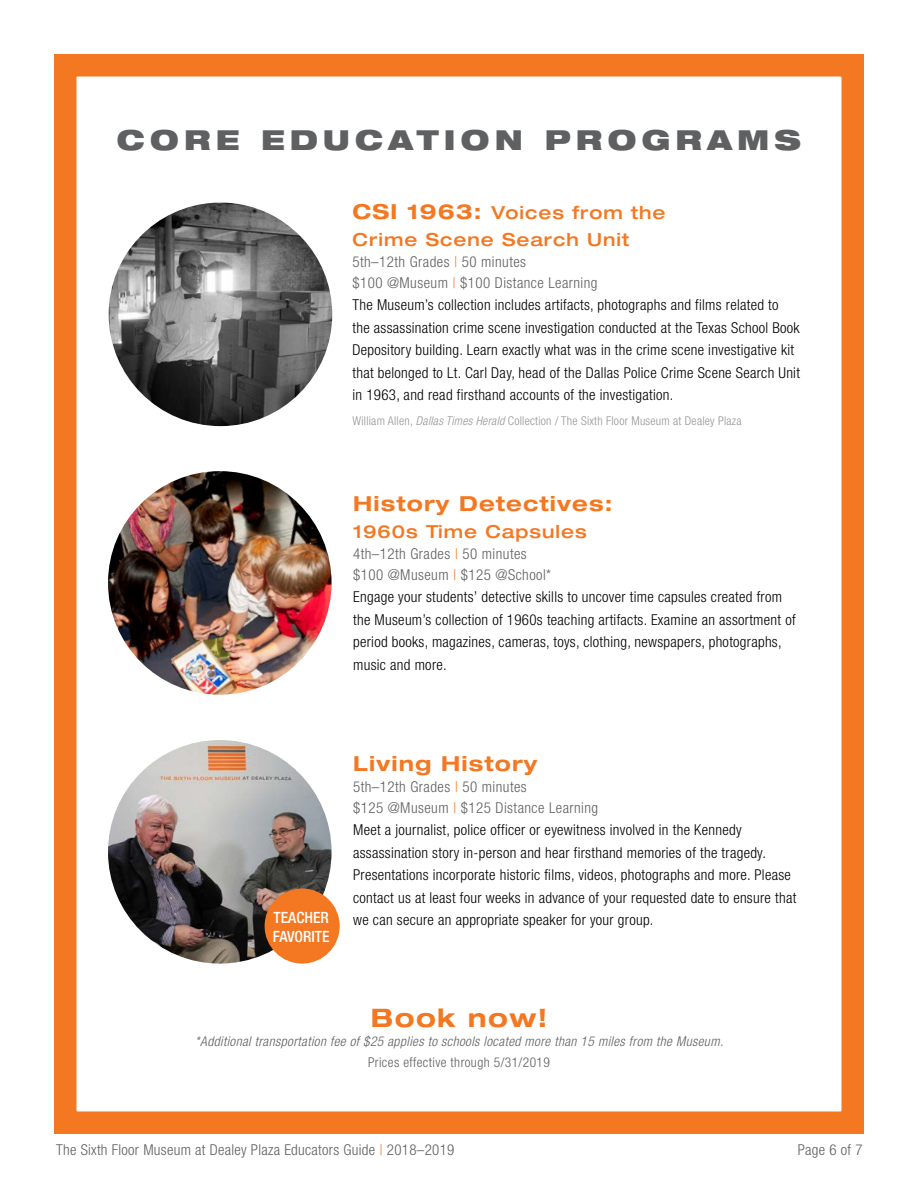
<style>
.page{position:relative;width:918px;height:1188px;background:#fff}
.page>*{position:absolute;margin:0;border:0;box-sizing:border-box;transform-origin:0 0}
.t1{font:900 expanded 27.6px "Helvetica Neue LT Std";letter-spacing:.19em;color:#5f6062}
.t2{font:700 expanded 25.5px "Helvetica Neue LT Std";letter-spacing:.055em;color:#f47721}
.t3{font:700 expanded 20.7px "Helvetica Neue LT Std";letter-spacing:.055em;color:#f47721}
.t4{font:500 expanded 18px/27px "Helvetica Neue LT Std";letter-spacing:.055em;color:#f47721}
.t5{font:500 condensed 15.6px "Helvetica Neue LT Std";color:#fff}
.t6{font:300 condensed 15px/22.5px "Helvetica Neue LT Std";letter-spacing:.02em;color:#000}
.t7{font:300 condensed 15px/21px "Helvetica Neue LT Std";letter-spacing:.03em;color:#5f6062}
.t8{font:italic 300 condensed 13.5px "Helvetica Neue LT Std";letter-spacing:.03em;color:#5f6062}
.t9{font:300 condensed 13.5px "Helvetica Neue LT Std";letter-spacing:.03em;color:#5f6062}
.t10{font:300 condensed 12.15px "Helvetica Neue LT Std";letter-spacing:.02em;color:#939598}
.s1{font-weight:700;font-size:20.7px}
.s2{color:#f47721}
.s3{font-style:italic}
</style>
<div class="page">
<div style="left:54px;top:54px;width:810px;height:1080px;border:22px solid #f47721"></div>
<img style="left:108px;top:471px;width:224px;height:224px;border-radius:112px">
<img style="left:109px;top:203px;width:223px;height:223px;border-radius:110px">
<img style="left:108px;top:740px;width:224px;height:224px;border-radius:112px">
<div style="left:265px;top:888px;width:75px;height:76px;background:#f47721;border-radius:50%"></div>
<h1 class="t1" style="left:117px;top:122px;width:686px">CORE EDUCATION PROGRAMS</h1>
<p class="t4" style="left:352px;top:199px;width:315px"><span class="s1">CSI 1963:</span> Voices from the<br>Crime Scene Search Unit</p>
<p class="t7" style="left:352px;top:251px;width:247px">5th–12th Grades <span class="s2">|</span> 50 minutes<br>$100 @Museum <span class="s2">|</span> $100 Distance Learning</p>
<p class="t6" style="left:352px;top:294px;width:449px">The Museum’s collection includes artifacts, photographs and films related to<br>the assassination crime scene investigation conducted at the Texas School Book Depository building. Learn exactly what was in the crime scene investigative kit that belonged to Lt. Carl Day, head of the Dallas Police Crime Scene Search Unit in 1963, and read firsthand accounts of the investigation.</p>
<p class="t10" style="left:352px;top:413px;width:391px">William Allen, <span class="s3">Dallas Times Herald</span> Collection / The Sixth Floor Museum at Dealey Plaza</p>
<h3 class="t3" style="left:353px;top:490px;width:261px">History Detectives:</h3>
<p class="t4" style="left:353px;top:517px;width:235px">1960s Time Capsules</p>
<p class="t7" style="left:353px;top:543px;width:200px">4th–12th Grades <span class="s2">|</span> 50 minutes $100 @Museum <span class="s2">|</span> $125 @School*</p>
<p class="t6" style="left:353px;top:586px;width:444px">Engage your students’ detective skills to uncover time capsules created from the Museum’s collection of 1960s teaching artifacts. Examine an assortment of period books, magazines, cameras, toys, clothing, newspapers, photographs, music and more.</p>
<h3 class="t3" style="left:353px;top:750px;width:186px">Living History</h3>
<p class="t7" style="left:353px;top:776px;width:247px">5th–12th Grades <span class="s2">|</span> 50 minutes<br>$125 @Museum <span class="s2">|</span> $125 Distance Learning</p>
<p class="t6" style="left:353px;top:819px;width:445px">Meet a journalist, police officer or eyewitness involved in the Kennedy assassination story in-person and hear firsthand memories of the tragedy.<br>Presentations incorporate historic films, videos, photographs and more. Please contact us at least four weeks in advance of your requested date to ensure that</p>
<p class="t5" style="left:274px;top:908px;width:57px">TEACHER</p>
<p class="t6" style="left:353px;top:909px;width:302px">we can secure an appropriate speaker for your group.</p>
<p class="t5" style="left:273px;top:927px;width:58px">FAVORITE</p>
<h2 class="t2" style="left:371px;top:1001px;width:178px">Book now!</h2>
<p class="t8" style="left:195px;top:1033px;width:529px">*Additional transportation fee of $25 applies to schools located more than 15 miles from the Museum.</p>
<p class="t9" style="left:368px;top:1054px;width:183px">Prices effective through 5/31/2019</p>
<p class="t7" style="left:56px;top:1139px;width:400px">The Sixth Floor Museum at Dealey Plaza Educators Guide <span class="s2">|</span> 2018–2019</p>
<p class="t7" style="left:798px;top:1139px;width:66px">Page 6 of 7</p>
</div>
